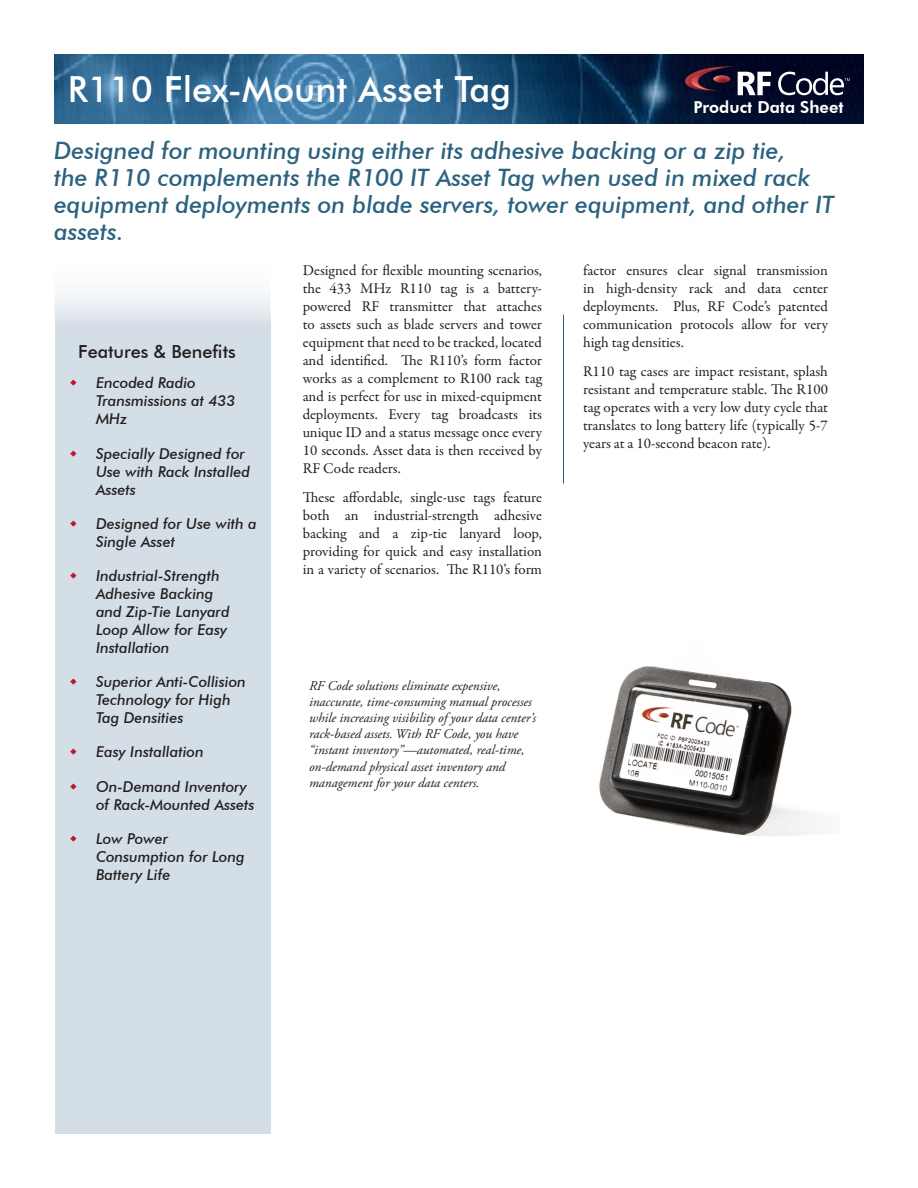
<style>
.page{position:relative;width:918px;height:1188px;background:#fff}
.page>*{position:absolute;margin:0;border:0;box-sizing:border-box;transform-origin:0 0}
.Product_Name_-_Title{font:500 36px "Futura BT";color:#fff}
.t1{font:italic 500 24px/27px "Futura BT";color:#2b627f}
.Product_Name_-_Title-2{font:500 18px "Futura BT";color:#231f20}
.Product_Name_-_Title-3{font:800 16.5px "Futura BT";color:#fff}
.Normal_Paragraph{font:15px/18px "Garamond Premr Pro";color:#231f20;text-align:justify}
.Feature_List{font:italic 500 15px/18px "Futura BT";color:#231f20}
.Figure_Text{font:italic 13.5px/16.2px "Adobe Garamond Pro";color:#231f20}
</style>
<div class="page">
<img style="left:54px;top:54px;width:810px;height:69px">
<svg style="left:778px;top:72px;width:72px;height:23px"></svg>
<svg style="left:682px;top:66px;width:89px;height:29px"></svg>
<div style="left:55px;top:316px;width:216px;height:818px;background:#d3dee6"></div>
<svg style="left:55px;top:293px;width:216px;height:27px"></svg>
<hr style="left:563px;top:315px;width:1px;height:169px;background:#2b627f">
<img style="left:599px;top:666px;width:241px;height:170px">
<p class="Product_Name_-_Title" style="left:68px;top:67px;width:445px">R110 Flex-Mount Asset Tag</p>
<p class="Product_Name_-_Title-3" style="left:694px;top:97px;width:151px">Product Data Sheet</p>
<p class="t1" style="left:54px;top:137px;width:782px">Designed for mounting using either its adhesive backing or a zip tie,<br>the R110 complements the R100 IT Asset Tag when used in mixed rack equipment deployments on blade servers, tower equipment, and other IT assets.</p>
<p class="Product_Name_-_Title-2" style="left:78px;top:341px;width:159px">Features &amp; Benefits</p>
<p class="Feature_List" style="left:96px;top:374px;width:141px">Encoded Radio<br>Transmissions at 433<br>MHz</p>
<p class="Feature_List" style="left:96px;top:444px;width:156px">Specially Designed for<br>Use with Rack Installed<br>Assets</p>
<p class="Feature_List" style="left:96px;top:514px;width:162px">Designed for Use with a<br>Single Asset</p>
<p class="Feature_List" style="left:96px;top:567px;width:135px">Industrial-Strength<br>Adhesive Backing and Zip-Tie Lanyard<br>Loop Allow for Easy<br>Installation</p>
<p class="Feature_List" style="left:96px;top:673px;width:151px">Superior Anti-Collision<br>Technology for High<br>Tag Densities</p>
<p class="Feature_List" style="left:96px;top:743px;width:109px">Easy Installation</p>
<p class="Feature_List" style="left:96px;top:777px;width:160px">On-Demand Inventory of Rack-Mounted Assets</p>
<p class="Feature_List" style="left:96px;top:829px;width:150px">Low Power<br>Consumption for Long<br>Battery Life</p>
<p class="Normal_Paragraph" style="left:303px;top:262px;width:241px">Designed for flexible mounting scenarios, the 433 MHz R110 tag is a battery&shy;powered RF transmitter that attaches to assets such as blade servers and tower equipment that need to be tracked, located and identified. The R110’s form factor works as a complement to R100 rack tag and is perfect for use in mixed-equipment deployments. Every tag broadcasts its unique ID and a status message once every 10 seconds. Asset data is then received by RF Code readers.</p>
<p class="Normal_Paragraph" style="left:303px;top:488px;width:241px">These affordable, single-use tags feature both an industrial-strength adhesive backing and a zip-tie lanyard loop, providing for quick and easy installation in a variety of scenarios. The R110’s form</p>
<p class="Normal_Paragraph" style="left:583px;top:262px;width:246px">factor ensures clear signal transmission in high-density rack and data center deployments. Plus, RF Code’s patented communication protocols allow for very high tag densities.</p>
<p class="Normal_Paragraph" style="left:583px;top:362px;width:246px">R110 tag cases are impact resistant, splash resistant and temperature stable. The R100 tag operates with a very low duty cycle that translates to long battery life (typically 5-7 years at a 10-second beacon rate).</p>
<p class="Figure_Text" style="left:309px;top:678px;width:228px">RF Code solutions eliminate expensive, inaccurate, time-consuming manual processes while increasing visibility of your data center’s rack-based assets. With RF Code, you have “instant inventory”—automated, real-time, on-demand physical asset inventory and management for your data centers.</p>
</div>
